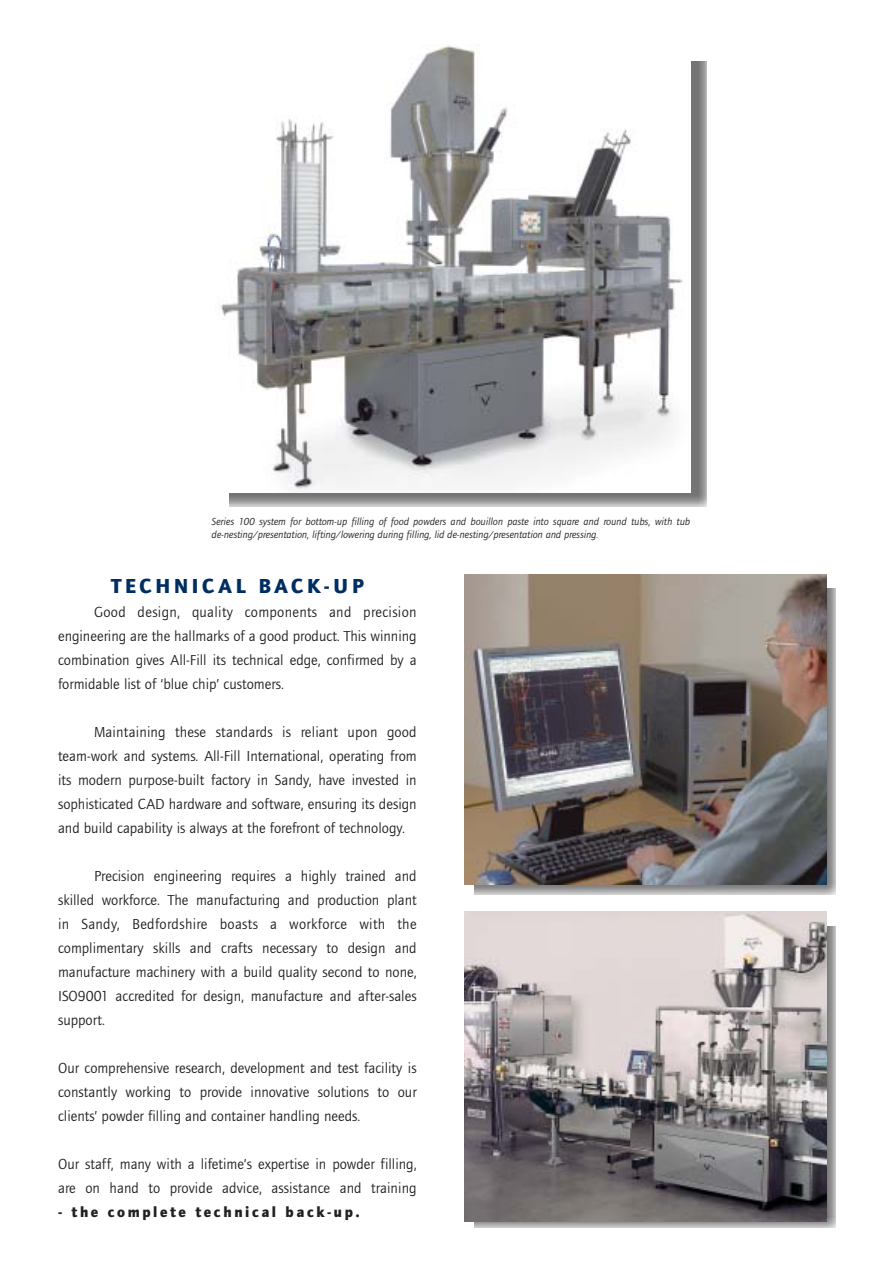
<style>
.page{position:relative;width:893px;height:1263px;background:#fff}
.page>*{position:absolute;margin:0;border:0;box-sizing:border-box;transform-origin:0 0}
.t1{font:700 21px "Foundry Journal";letter-spacing:.175em;color:#002d62}
.t2{font:15px/24px "Foundry Journal";color:#231f1f;text-align:justify}
.t3{font:700 15px "Foundry Journal";letter-spacing:.175em;color:#231f1f}
.t4{font:italic 10.5px/12.6px "Foundry Journal";color:#231f1f}
</style>
<div class="page">
<img style="left:474px;top:588px;width:361px;height:307px">
<img style="left:474px;top:926px;width:361px;height:302px">
<img style="left:465px;top:574px;width:361px;height:311px">
<img style="left:465px;top:911px;width:361px;height:311px">
<img style="left:230px;top:61px;width:476px;height:446px">
<img style="left:221px;top:45px;width:469px;height:447px">
<p class="t4" style="left:211px;top:516px;width:480px">Series 100 system for bottom-up filling of food powders and bouillon paste into square and round tubs, with tub de-nesting/presentation, lifting/lowering during filling, lid de-nesting/presentation and pressing.</p>
<h1 class="t1" style="left:111px;top:576px;width:254px">TECHNICAL BACK-UP</h1>
<p class="t2" style="left:58px;top:601px;width:360px;text-indent:36px">Good design, quality components and precision engineering are the hallmarks of a good product. This winning combination gives All-Fill its technical edge, confirmed by a formidable list of ‘blue chip’ customers.</p>
<p class="t2" style="left:58px;top:721px;width:360px;text-indent:36px">Maintaining these standards is reliant upon good team-work and systems. All-Fill International, operating from its modern purpose-built factory in Sandy, have invested in sophisticated CAD hardware and software, ensuring its design and build capability is always at the forefront of technology.</p>
<p class="t2" style="left:58px;top:865px;width:360px;text-indent:36px">Precision engineering requires a highly trained and skilled workforce. The manufacturing and production plant in Sandy, Bedfordshire boasts a workforce with the complimentary skills and crafts necessary to design and manufacture machinery with a build quality second to none, ISO9001 accredited for design, manufacture and after-sales support.</p>
<p class="t2" style="left:58px;top:1057px;width:360px">Our comprehensive research, development and test facility is constantly working to provide innovative solutions to our clients’ powder filling and container handling needs.</p>
<p class="t2" style="left:58px;top:1153px;width:360px">Our staff, many with a lifetime’s expertise in powder filling, are on hand to provide advice, assistance and training</p>
<p class="t3" style="left:58px;top:1205px;width:303px">- the complete technical back-up.</p>
</div>
